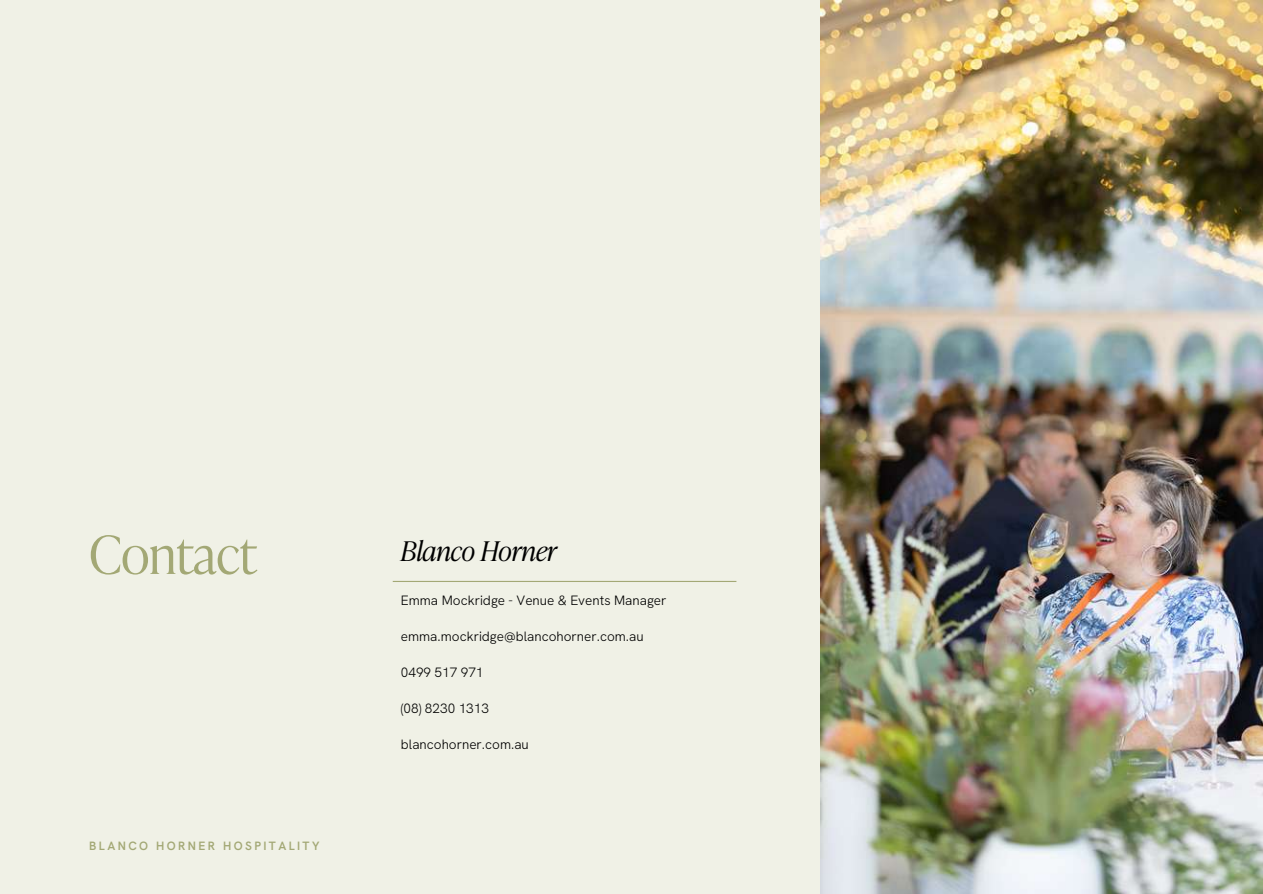
<style>
.page{position:relative;width:1263px;height:894px;background:#fff}
.page>*{position:absolute;margin:0;border:0;box-sizing:border-box;transform-origin:0 0}
.t1{font:300 52.5px "Ivy Presto Headline";color:#a3a875}
.t2{font:italic 300 27px "Ivy Presto Headline";color:#000}
.t3{font:300 13.5px "Hanken Grotesk";color:#000}
.t4{font:600 12px "Hanken Grotesk";letter-spacing:.2em;color:#a3a875}
</style>
<div class="page">
<div style="left:0;top:0;width:1263px;height:893px;background:#f0f1e6"></div>
<hr style="left:393px;top:580px;width:343px;height:2px;background:#a3a875">
<img style="left:821px;top:0;width:442px;height:893px">
<h1 class="t1" style="left:89px;top:511px;width:169px">Contact</h1>
<h2 class="t2" style="left:401px;top:529px;width:158px">Blanco Horner</h2>
<p class="t3" style="left:401px;top:591px;width:267px">Emma Mockridge - Venue &amp; Events Manager</p>
<p class="t3" style="left:401px;top:627px;width:244px">emma.mockridge@blancohorner.com.au</p>
<p class="t3" style="left:401px;top:663px;width:84px">0499 517 971</p>
<p class="t3" style="left:401px;top:699px;width:90px">(08) 8230 1313</p>
<p class="t3" style="left:401px;top:735px;width:129px">blancohorner.com.au</p>
<p class="t4" style="left:89px;top:838px;width:232px">BLANCO HORNER HOSPITALITY</p>
</div>
